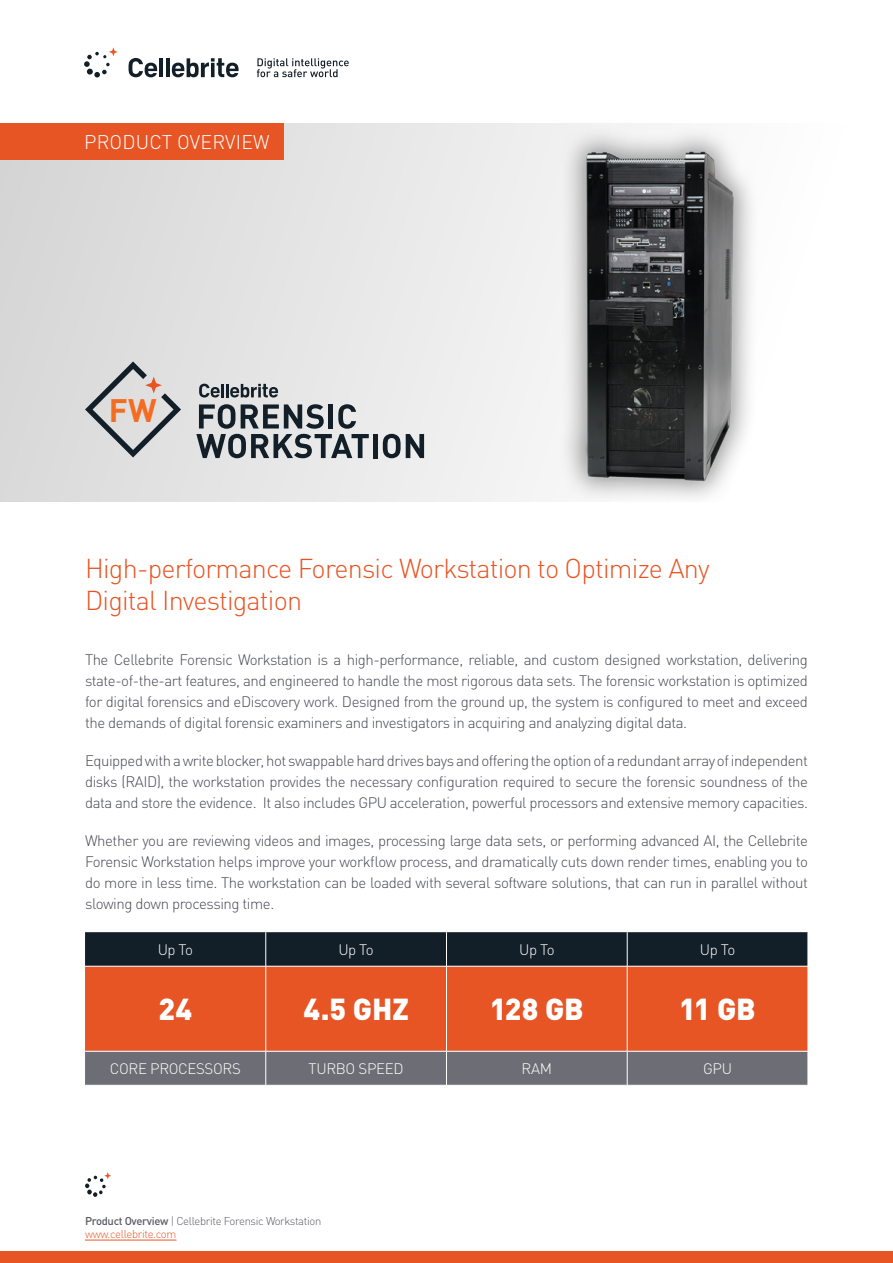
<style>
.page{position:relative;width:893px;height:1263px;background:#fff}
.page>*{position:absolute;margin:0;border:0;box-sizing:border-box;transform-origin:0 0}
.t1{font:700 32.1px "DIN Pro";color:#f36c21}
.t2{font:900 30px "DIN Pro";letter-spacing:-.005em;color:#fff}
.t3{font:300 27px/32.4px "DIN Pro";letter-spacing:-.03em;color:#e75525}
.t4{font:300 19.5px "DIN Pro";letter-spacing:.01em;color:#fff}
.t5{font:300 15px/21px "DIN Pro";letter-spacing:-.03em;color:#474952;text-align:justify}
.t6{font:300 15px "DIN Pro";letter-spacing:-.02em;color:#fff}
.t7{font:300 11.25px/13.5px "DIN Pro";letter-spacing:-.03em;color:#595a62}
.s1{font-weight:500}
.s2{color:#e75525}
</style>
<div class="page">
<svg style="left:0;top:123px;width:753px;height:379px"></svg>
<div style="left:0;top:123px;width:284px;height:36px;background:#e75525"></div>
<div style="left:0;top:1251px;width:893px;height:12px;background:#e75525"></div>
<svg style="left:85px;top:1172px;width:26px;height:25px"></svg>
<hr style="left:85px;top:1240px;width:91px;height:1px;background:#e75525">
<svg style="left:85px;top:932px;width:723px;height:34px;background:#15212b"></svg>
<div style="left:85px;top:967px;width:723px;height:84px;background:#e75525"></div>
<div style="left:85px;top:1052px;width:723px;height:33px;background:#6d6e75"></div>
<hr style="left:265px;top:932px;width:1px;height:34px;background:#fff">
<hr style="left:446px;top:932px;width:1px;height:34px;background:#fff">
<hr style="left:627px;top:932px;width:1px;height:34px;background:#fff">
<hr style="left:265px;top:966px;width:1px;height:85px;background:#fff">
<hr style="left:446px;top:966px;width:1px;height:85px;background:#fff">
<hr style="left:627px;top:966px;width:1px;height:85px;background:#fff">
<hr style="left:265px;top:1051px;width:1px;height:34px;background:#fff">
<hr style="left:446px;top:1051px;width:1px;height:34px;background:#fff">
<hr style="left:627px;top:1051px;width:1px;height:34px;background:#fff">
<svg style="left:128px;top:58px;width:29px;height:19px"></svg>
<hr style="left:159px;top:58px;width:4px;height:19px;background:#121e28">
<hr style="left:166px;top:58px;width:4px;height:19px;background:#121e28">
<svg style="left:172px;top:58px;width:67px;height:19px"></svg>
<svg style="left:84px;top:47px;width:34px;height:30px"></svg>
<svg style="left:257px;top:58px;width:92px;height:19px"></svg>
<svg style="left:196px;top:404px;width:173px;height:54px;background:#909599"></svg>
<div style="left:373px;top:434px;width:5px;height:24px;background:#121e28"></div>
<svg style="left:383px;top:434px;width:41px;height:24px"></svg>
<svg style="left:199px;top:384px;width:79px;height:13px"></svg>
<svg style="left:85px;top:361px;width:96px;height:96px;background:#c4c4c5"></svg>
<h3 class="t4" style="left:84px;top:127px;width:187px">PRODUCT OVERVIEW</h3>
<h1 class="t1" style="left:109px;top:385px;width:49px">FW</h1>
<h3 class="t3" style="left:85px;top:550px;width:626px">High-performance Forensic Workstation to Optimize Any<br>Digital Investigation</h3>
<p class="t5" style="left:85px;top:648px;width:724px">The Cellebrite Forensic Workstation is a high-performance, reliable, and custom designed workstation, delivering state-of-the-art features, and engineered to handle the most rigorous data sets. The forensic workstation is optimized for digital forensics and eDiscovery work. Designed from the ground up, the system is configured to meet and exceed the demands of digital forensic examiners and investigators in acquiring and analyzing digital data.</p>
<p class="t5" style="left:85px;top:749px;width:724px">Equipped with a write blocker, hot swappable hard drives bays and offering the option of a redundant array of independent disks (RAID), the workstation provides the necessary configuration required to secure the forensic soundness of the data and store the evidence. It also includes GPU acceleration, powerful processors and extensive memory capacities.</p>
<p class="t5" style="left:85px;top:829px;width:724px">Whether you are reviewing videos and images, processing large data sets, or performing advanced AI, the Cellebrite Forensic Workstation helps improve your workflow process, and dramatically cuts down render times, enabling you to do more in less time. The workstation can be loaded with several software solutions, that can run in parallel without slowing down processing time.</p>
<p class="t6" style="left:158px;top:938px;width:37px">Up To</p>
<p class="t6" style="left:338px;top:938px;width:37px">Up To</p>
<p class="t6" style="left:519px;top:938px;width:37px">Up To</p>
<p class="t6" style="left:700px;top:938px;width:37px">Up To</p>
<h2 class="t2" style="left:159px;top:985px;width:35px">24</h2>
<h2 class="t2" style="left:304px;top:985px;width:107px">4.5 GHZ</h2>
<h2 class="t2" style="left:490px;top:985px;width:95px">128 GB</h2>
<h2 class="t2" style="left:679px;top:985px;width:78px">11 GB</h2>
<p class="t6" style="left:110px;top:1057px;width:132px">CORE PROCESSORS</p>
<p class="t6" style="left:309px;top:1057px;width:97px">TURBO SPEED</p>
<p class="t6" style="left:522px;top:1057px;width:32px">RAM</p>
<p class="t6" style="left:703px;top:1057px;width:30px">GPU</p>
<p class="t7" style="left:85px;top:1213px;width:238px"><span class="s1">Product Overview</span> | Cellebrite Forensic Workstation <span class="s2">www.cellebrite.com</span></p>
</div>
